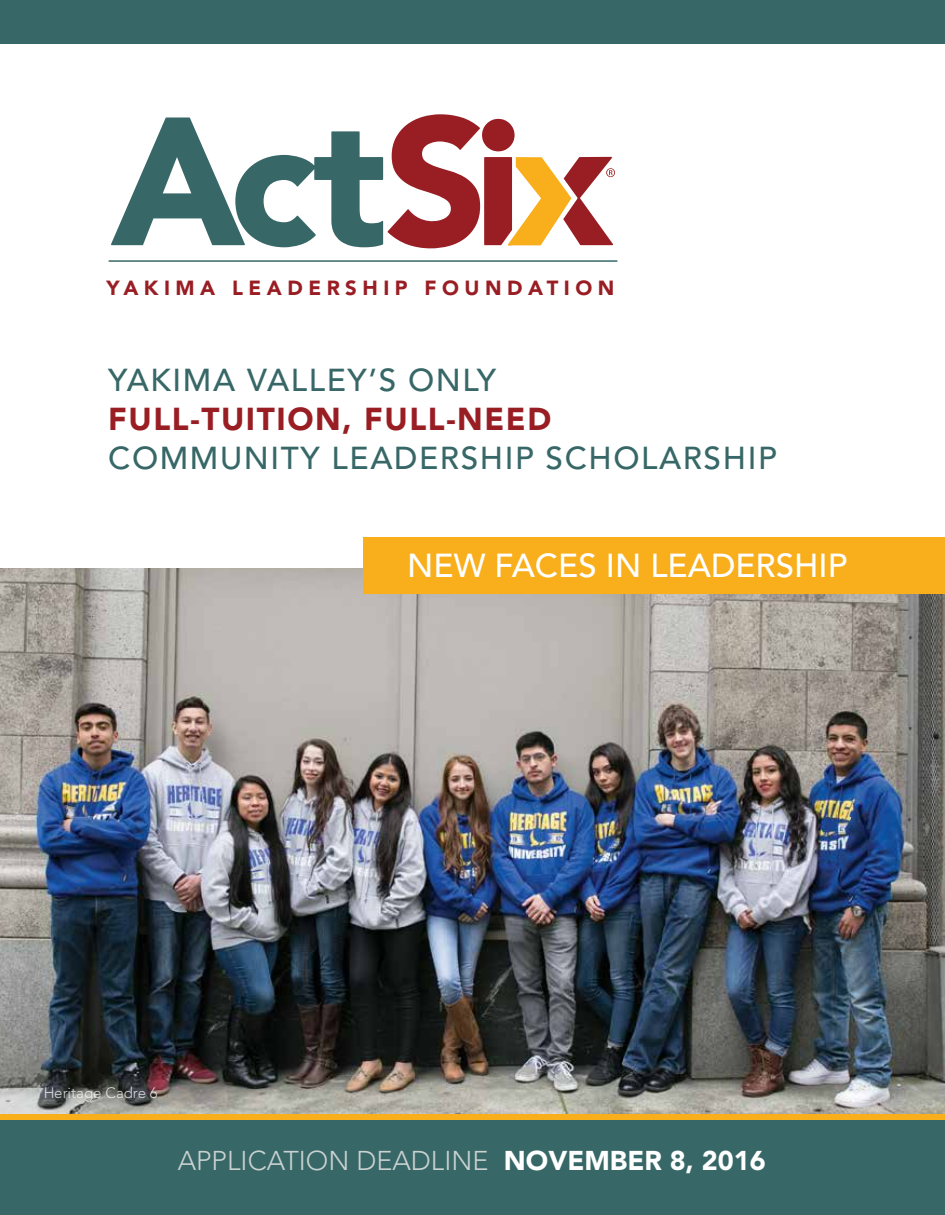
<style>
.page{position:relative;width:945px;height:1215px;background:#fff}
.page>*{position:absolute;margin:0;border:0;box-sizing:border-box;transform-origin:0 0}
.t1{font:500 33px "Avenir LT Std";color:#fff}
.t2{font:500 31.5px "Avenir LT Std";letter-spacing:.05em;color:#376767}
.t3{font:900 31.5px "Avenir LT Std";letter-spacing:.05em;color:#991e24}
.t4{font:300 27px "Avenir LT Std";color:#cad1d1}
.t5{font:900 20.25px "Avenir LT Std";letter-spacing:.27em;color:#991e24}
.t6{font:300 15px "Avenir LT Std";color:#fff}
.s1{font-weight:900;color:#fff}
</style>
<div class="page">
<img style="left:0;top:568px;width:945px;height:546px">
<div style="left:0;top:1119px;width:945px;height:96px;background:#376767"></div>
<div style="left:0;top:1114px;width:945px;height:6px;background:#f9ae1b"></div>
<div style="left:363px;top:537px;width:582px;height:57px;background:#f9ae1b"></div>
<div style="left:0;top:0;width:945px;height:44px;background:#376767"></div>
<hr style="left:109px;top:260px;width:508px;height:2px;background:#376767">
<svg style="left:111px;top:114px;width:504px;height:134px"></svg>
<p class="t5" style="left:107px;top:276px;width:509px">YAKIMA LEADERSHIP FOUNDATION</p>
<p class="t2" style="left:108px;top:362px;width:389px">YAKIMA VALLEY’S ONLY</p>
<p class="t3" style="left:108px;top:400px;width:444px">FULL-TUITION, FULL-NEED</p>
<p class="t2" style="left:108px;top:440px;width:670px">COMMUNITY LEADERSHIP SCHOLARSHIP</p>
<p class="t1" style="left:407px;top:546px;width:442px">NEW FACES IN LEADERSHIP</p>
<p class="t6" style="left:44px;top:1084px;width:116px">Heritage Cadre 6</p>
<p class="t4" style="left:178px;top:1145px;width:590px">APPLICATION DEADLINE <span class="s1">NOVEMBER 8, 2016</span></p>
</div>
